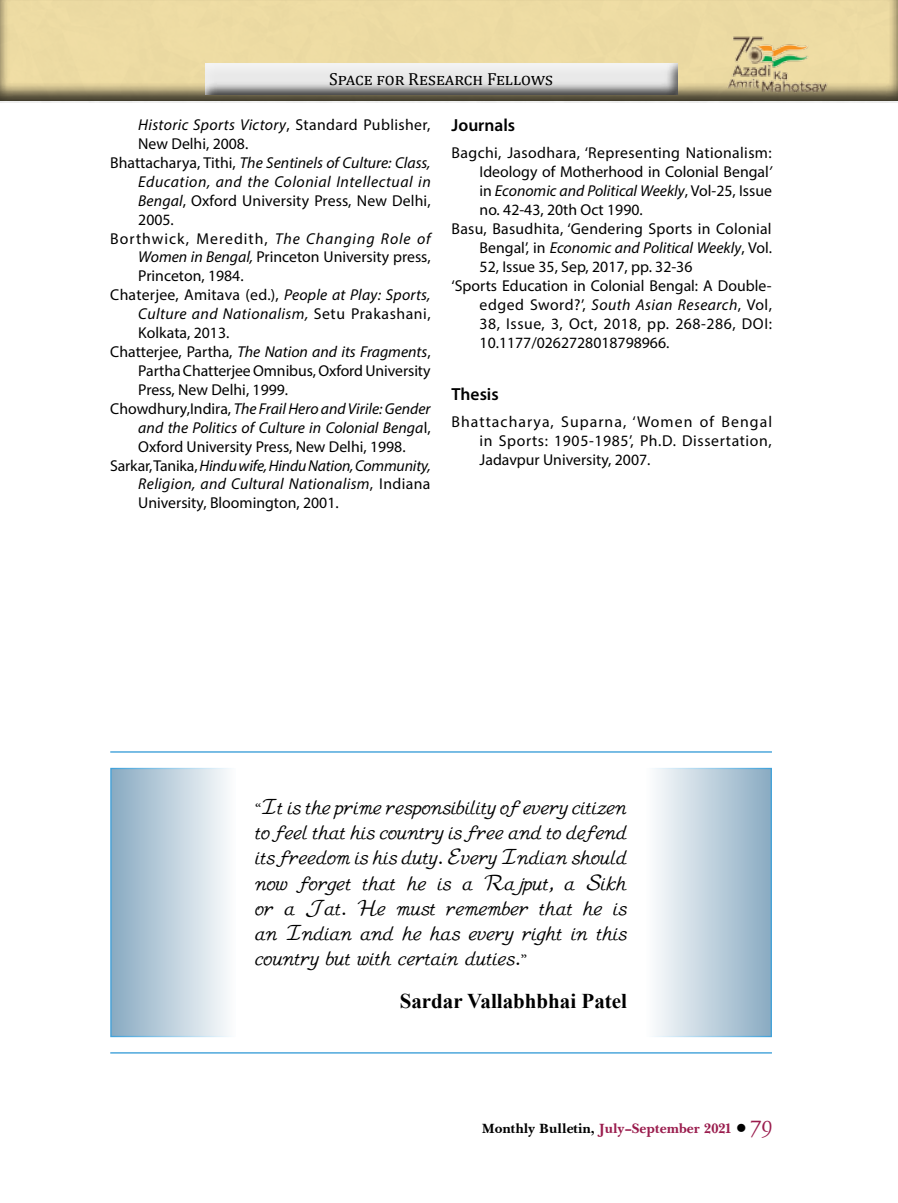
<style>
.page{position:relative;width:898px;height:1203px;background:#fff}
.page>*{position:absolute;margin:0;border:0;box-sizing:border-box;transform-origin:0 0}
.t1{font:21px/25.2px "M Ma Gauss";color:#000;text-align:justify}
.t2{font:700 21px "Times New Roman";color:#000}
.t3{font:17.5px "Cambria";letter-spacing:.045em;color:#000}
.t4{font:600 17.5px "Myriad Pro";color:#000}
.t5{font:15.75px/18.9px "Myriad Pro";color:#000;text-align:justify}
.t6{font:italic 15.75px "Myriad Pro";color:#000}
.t7{font:italic 15.75px "Myriad Pro";letter-spacing:.02em;color:#000}
.t8{font:15.75px "Myriad Pro";letter-spacing:.025em;color:#000}
.t9{font:italic 15.75px "Myriad Pro";letter-spacing:.035em;color:#000}
.t10{font:italic 15.75px "Myriad Pro";letter-spacing:.03em;color:#000}
.t11{font:15.75px "Myriad Pro";letter-spacing:.065em;color:#000}
.t12{font:15.75px "Myriad Pro";letter-spacing:.03em;color:#000}
.t13{font:15.75px "Myriad Pro";letter-spacing:.035em;color:#000}
.t14{font:14px "Baskerville Handcut BOLD";color:#9a1c4d}
.s1{font-style:normal}
.s2{font-style:italic}
.s3{font-family:"Adobe Arabic"}
.s4{color:#000}
.s5{font-family:"Dauphin Plain";font-size:24.5px}
</style>
<div class="page">
<div style="left:0;top:0;width:898px;height:101px;background:#000;opacity:.75"></div>
<div style="left:205px;top:63px;width:475px;height:35px;background:#000;opacity:.75"></div>
<img style="left:723px;top:33px;width:107px;height:63px">
<div style="left:110px;top:767px;width:126px;height:269px;background:linear-gradient(to right,#87a9c1,#fbfcfd);border:1px solid #349bd7"></div>
<div style="left:646px;top:767px;width:126px;height:269px;background:linear-gradient(to right,#fefefe,#89abc2);border:1px solid #349bd7"></div>
<hr style="left:110px;top:751px;width:662px;height:1px;background:#349bd7">
<hr style="left:110px;top:1051px;width:662px;height:2px;background:#349bd7">
<p class="t3" style="left:329px;top:68px;width:226px">Space for Research Fellows</p>
<p class="t7" style="left:138px;top:115px;width:294px">Historic Sports Victory<span class="s1">, Standard Publisher,</span></p>
<p class="t5" style="left:138px;top:134px;width:111px">New Delhi, 2008.</p>
<p class="t6" style="left:110px;top:153px;width:322px"><span class="s1">Bhattacharya, Tithi,</span> The Sentinels of Culture: Class,</p>
<p class="t9" style="left:138px;top:172px;width:294px">Education, and the Colonial Intellectual in</p>
<p class="t5" style="left:138px;top:191px;width:294px"><span class="s2">Bengal</span>, Oxford University Press, New Delhi,</p>
<p class="t5" style="left:138px;top:209px;width:37px">2005.</p>
<p class="t11" style="left:110px;top:228px;width:322px">Borthwick, Meredith, <span class="s2">The Changing Role of</span></p>
<p class="t5" style="left:138px;top:247px;width:294px"><span class="s2">Women in Bengal,</span> Princeton University press,</p>
<p class="t5" style="left:138px;top:266px;width:107px">Princeton, 1984.</p>
<p class="t5" style="left:110px;top:285px;width:322px">Chaterjee, Amitava (ed.), <span class="s2">People at Play: Sports,</span></p>
<p class="t10" style="left:138px;top:304px;width:294px">Culture and Nationalism, <span class="s1">Setu Prakashani,</span></p>
<p class="t5" style="left:138px;top:323px;width:93px">Kolkata, 2013.</p>
<p class="t6" style="left:110px;top:342px;width:322px"><span class="s1">Chatterjee, Partha,</span> The Nation and its Fragments<span class="s1">,</span></p>
<p class="t5" style="left:138px;top:361px;width:294px">Partha Chatterjee Omnibus, Oxford University</p>
<p class="t5" style="left:138px;top:380px;width:151px">Press, New Delhi, 1999.</p>
<p class="t6" style="left:110px;top:398px;width:322px"><span class="s1">Chowdhury,Indira,</span> The Frail Hero and Virile: Gender</p>
<p class="t6" style="left:138px;top:417px;width:294px">and the Politics of Culture in Colonial Benga<span class="s1">l,</span></p>
<p class="t5" style="left:138px;top:436px;width:269px">Oxford University Press, New Delhi, 1998.</p>
<p class="t6" style="left:110px;top:455px;width:322px"><span class="s1">Sarkar, Tanika,</span> Hindu wife, Hindu Nation, Community,</p>
<p class="t7" style="left:138px;top:474px;width:294px">Religion, and Cultural Nationalism<span class="s1">, Indiana</span></p>
<p class="t5" style="left:138px;top:493px;width:202px">University, Bloomington, 2001.</p>
<p class="t4" style="left:452px;top:114px;width:65px">Journals</p>
<p class="t8" style="left:452px;top:143px;width:322px">Bagchi, Jasodhara, ‘Representing Nationalism:</p>
<p class="t5" style="left:480px;top:162px;width:294px">Ideology of Motherhood in Colonial Bengal<span class="s2">’</span></p>
<p class="t6" style="left:480px;top:181px;width:294px"><span class="s1">in</span> Economic and Political Weekly<span class="s1">, Vol-25, Issue</span></p>
<p class="t5" style="left:480px;top:200px;width:165px">no. 42-43, 20th Oct 1990.</p>
<p class="t5" style="left:452px;top:219px;width:321px">Basu, Basudhita, ‘Gendering Sports in Colonial</p>
<p class="t6" style="left:480px;top:238px;width:294px"><span class="s1">Bengal’, in</span> Economic and Political Weekly<span class="s1">, Vol.</span></p>
<p class="t5" style="left:479px;top:257px;width:214px">52, Issue 35, Sep, 2017, pp. 32-36</p>
<p class="t5" style="left:451px;top:276px;width:321px">‘Sports Education in Colonial Bengal: A Double-</p>
<p class="t12" style="left:479px;top:295px;width:294px">edged Sword?’, <span class="s2">South Asian Research</span>, Vol,</p>
<p class="t13" style="left:479px;top:313px;width:294px">38, Issue, 3, Oct, 2018, pp. 268-286, DOI:</p>
<p class="t5" style="left:479px;top:332px;width:191px">10.1177/0262728018798966.</p>
<p class="t4" style="left:452px;top:383px;width:49px">Thesis</p>
<p class="t5" style="left:480px;top:412px;width:294px;text-indent:-28px">Bhattacharya, Suparna, ‘Women of Bengal in Sports: 1905-1985’, Ph.D. Dissertation, Jadavpur University, 2007.</p>
<p class="t1" style="left:255px;top:794px;width:373px"><span class="s3">“</span>It is the prime responsibility of every citizen to feel that his country is free and to defend its freedom is his duty. Every Indian should now forget that he is a Rajput, a Sikh or a Jat. He must remember that he is an Indian and he has every right in this country but with certain duties.<span class="s3">”</span></p>
<h1 class="t2" style="left:400px;top:986px;width:229px">Sardar Vallabhbhai Patel</h1>
<p class="t14" style="left:482px;top:1120px;width:292px"><span class="s4">Monthly Bulletin,</span> July–September 2021 <span class="s4">●</span> <span class="s5">79</span></p>
</div>
